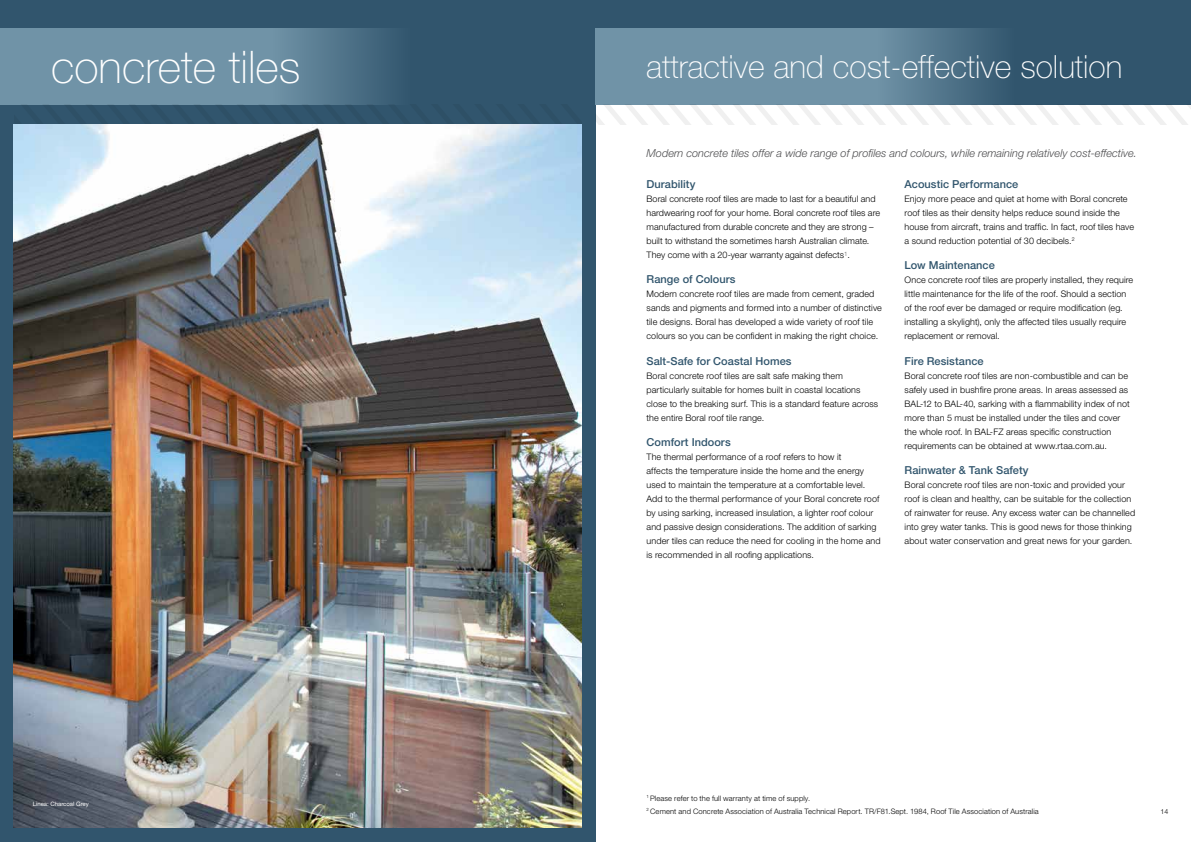
<style>
.page{position:relative;width:1191px;height:842px;background:#fff}
.page>*{position:absolute;margin:0;border:0;box-sizing:border-box;transform-origin:0 0}
.t1{font:100 45px "Helvetica Neue LT Std";color:#fff}
.t2{font:100 32px "Helvetica Neue LT Std";color:#fff}
.t3{font:500 11px "Helvetica Neue LT Std";letter-spacing:.005em;color:#31556d}
.t4{font:italic 300 11px "Helvetica Neue LT Std";color:#4d4d4f}
.t5{font:300 9px/14px "Helvetica Neue LT Std";letter-spacing:.01em;color:#000}
.t6{font:300 7.5px/12.8px "Helvetica Neue LT Std";letter-spacing:.015em;color:#000}
.t7{font:300 7px "Helvetica Neue LT Std";color:#000}
.t8{font:6px "Helvetica Neue LT Std";color:#fff}
</style>
<div class="page">
<div style="left:0;top:0;width:595px;height:842px;background:#31556d"></div>
<div style="left:595px;top:0;width:596px;height:105px;background:#31556d"></div>
<svg style="left:0;top:28px;width:388px;height:77px;background:#688b9f"></svg>
<svg style="left:595px;top:28px;width:397px;height:77px;background:#688b9f"></svg>
<svg style="left:14px;top:124px;width:567px;height:1px"></svg>
<svg style="left:595px;top:105px;width:596px;height:20px"></svg>
<img style="left:14px;top:125px;width:567px;height:703px">
<h1 class="t1" style="left:51px;top:41px;width:251px">concrete tiles</h1>
<h2 class="t2" style="left:646px;top:48px;width:478px">attractive and cost-effective solution</h2>
<p class="t4" style="left:646px;top:147px;width:492px">Modern concrete tiles offer a wide range of profiles and colours, while remaining relatively cost-effective.</p>
<p class="t3" style="left:646px;top:177px;width:51px">Durability</p>
<p class="t5" style="left:646px;top:191px;width:235px">Boral concrete roof tiles are made to last for a beautiful and hardwearing roof for your home. Boral concrete roof tiles are manufactured from durable concrete and they are strong – built to withstand the sometimes harsh Australian climate.<br>They come with a 20-year warranty against defects<sup>1</sup>.</p>
<p class="t3" style="left:646px;top:273px;width:91px">Range of Colours</p>
<p class="t5" style="left:646px;top:287px;width:237px">Modern concrete roof tiles are made from cement, graded sands and pigments and formed into a number of distinctive tile designs. Boral has developed a wide variety of roof tile colours so you can be confident in making the right choice.</p>
<p class="t3" style="left:646px;top:354px;width:147px">Salt-Safe for Coastal Homes</p>
<p class="t5" style="left:646px;top:368px;width:233px">Boral concrete roof tiles are salt safe making them particularly suitable for homes built in coastal locations close to the breaking surf. This is a standard feature across the entire Boral roof tile range.</p>
<p class="t3" style="left:646px;top:435px;width:86px">Comfort Indoors</p>
<p class="t5" style="left:646px;top:449px;width:236px">The thermal performance of a roof refers to how it<br>affects the temperature inside the home and the energy used to maintain the temperature at a comfortable level.<br>Add to the thermal performance of your Boral concrete roof by using sarking, increased insulation, a lighter roof colour and passive design considerations. The addition of sarking under tiles can reduce the need for cooling in the home and is recommended in all roofing applications.</p>
<p class="t3" style="left:904px;top:177px;width:115px">Acoustic Performance</p>
<p class="t5" style="left:904px;top:191px;width:231px">Enjoy more peace and quiet at home with Boral concrete roof tiles as their density helps reduce sound inside the house from aircraft, trains and traffic. In fact, roof tiles have a sound reduction potential of 30 decibels.<sup>2</sup></p>
<p class="t3" style="left:904px;top:259px;width:92px">Low Maintenance</p>
<p class="t5" style="left:904px;top:273px;width:230px">Once concrete roof tiles are properly installed, they require little maintenance for the life of the roof. Should a section of the roof ever be damaged or require modification (eg. installing a skylight), only the affected tiles usually require replacement or removal.</p>
<p class="t3" style="left:904px;top:354px;width:81px">Fire Resistance</p>
<p class="t5" style="left:904px;top:368px;width:227px">Boral concrete roof tiles are non-combustible and can be safely used in bushfire prone areas. In areas assessed as BAL-12 to BAL-40, sarking with a flammability index of not more than 5 must be installed under the tiles and cover the whole roof. In BAL-FZ areas specific construction requirements can be obtained at www.rtaa.com.au.</p>
<p class="t3" style="left:904px;top:463px;width:126px">Rainwater &amp; Tank Safety</p>
<p class="t5" style="left:904px;top:477px;width:232px">Boral concrete roof tiles are non-toxic and provided your roof is clean and healthy, can be suitable for the collection of rainwater for reuse. Any excess water can be channelled into grey water tanks. This is good news for those thinking about water conservation and great news for your garden.</p>
<p class="t8" style="left:33px;top:800px;width:58px">Linea: Charcoal Grey</p>
<p class="t6" style="left:646px;top:791px;width:394px"><sup>1</sup> Please refer to the full warranty at time of supply.<br><sup>2</sup> Cement and Concrete Association of Australia Technical Report. TR/F81.Sept. 1984, Roof Tile Association of Australia</p>
<p class="t7" style="left:1160px;top:807px;width:9px">14</p>
</div>
